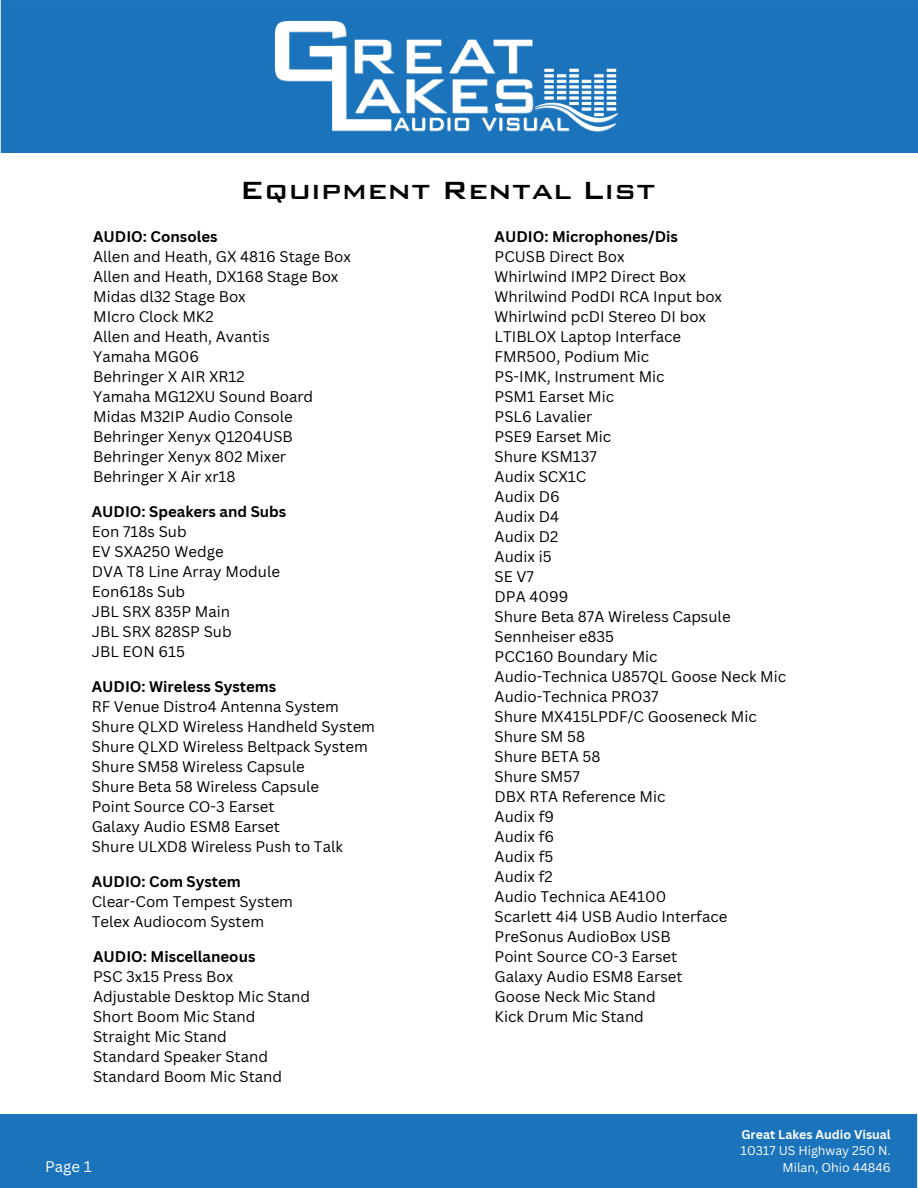
<style>
.page{position:relative;width:918px;height:1188px;background:#fff}
.page>*{position:absolute;margin:0;border:0;box-sizing:border-box;transform-origin:0 0}
.t1{font:700 33px "Banker Square";color:#000}
.t2{font:15px/20px "Canva Sans";color:#000}
.t3{font:15px "Canva Sans";color:#fff}
.t4{font:12.45px "Canva Sans";color:#fff}
.t5{font:700 12.45px "Canva Sans";color:#fff}
.s1{font-weight:700}
</style>
<div class="page">
<div style="left:1px;top:0;width:917px;height:153px;background:#1b74bb"></div>
<img style="left:274px;top:20px;width:345px;height:113px">
<div style="left:0;top:1114px;width:917px;height:74px;background:#1b74bb"></div>
<h1 class="t1" style="left:240px;top:174px;width:418px">Equipment Rental List</h1>
<h2 class="t2" style="left:93px;top:226px;width:259px"><span class="s1">AUDIO: Consoles<br></span>Allen and Heath, GX 4816 Stage Box<br>Allen and Heath, DX168 Stage Box<br>Midas dl32 Stage Box<br>MIcro Clock MK2<br>Allen and Heath, Avantis<br>Yamaha MG06<br>Behringer X AIR XR12<br>Yamaha MG12XU Sound Board<br>Midas M32IP Audio Console<br>Behringer Xenyx Q1204USB<br>Behringer Xenyx 802 Mixer<br>Behringer X Air xr18</h2>
<h2 class="t2" style="left:92px;top:501px;width:196px"><span class="s1">AUDIO: Speakers and Subs<br></span>Eon 718s Sub<br>EV SXA250 Wedge<br>DVA T8 Line Array Module<br>Eon618s Sub<br>JBL SRX 835P Main<br>JBL SRX 828SP Sub<br>JBL EON 615</h2>
<h2 class="t2" style="left:495px;top:226px;width:293px"><span class="s1">AUDIO: Microphones/Dis<br></span>PCUSB Direct Box<br>Whirlwind IMP2 Direct Box<br>Whrilwind PodDI RCA Input box<br>Whirlwind pcDI Stereo DI box<br>LTIBLOX Laptop Interface<br>FMR500, Podium Mic<br>PS-IMK, Instrument Mic<br>PSM1 Earset Mic<br>PSL6 Lavalier<br>PSE9 Earset Mic<br>Shure KSM137<br>Audix SCX1C<br>Audix D6<br>Audix D4<br>Audix D2<br>Audix i5<br>SE V7<br>DPA 4099<br>Shure Beta 87A Wireless Capsule<br>Sennheiser e835<br>PCC160 Boundary Mic<br>Audio-Technica U857QL Goose Neck Mic<br>Audio-Technica PRO37<br>Shure MX415LPDF/C Gooseneck Mic<br>Shure SM 58<br>Shure BETA 58<br>Shure SM57<br>DBX RTA Reference Mic<br>Audix f9<br>Audix f6<br>Audix f5<br>Audix f2<br>Audio Technica AE4100<br>Scarlett 4i4 USB Audio Interface<br>PreSonus AudioBox USB<br>Point Source CO-3 Earset<br>Galaxy Audio ESM8 Earset<br>Goose Neck Mic Stand<br>Kick Drum Mic Stand</h2>
<p class="t2" style="left:92px;top:676px;width:285px"><span class="s1">AUDIO: Wireless Systems<br></span>RF Venue Distro4 Antenna System<br>Shure QLXD Wireless Handheld System<br>Shure QLXD Wireless Beltpack System<br>Shure SM58 Wireless Capsule<br>Shure Beta 58 Wireless Capsule<br>Point Source CO-3 Earset<br>Galaxy Audio ESM8 Earset<br>Shure ULXD8 Wireless Push to Talk</p>
<h2 class="t2" style="left:92px;top:871px;width:203px"><span class="s1">AUDIO: Com System<br></span>Clear-Com Tempest System<br>Telex Audiocom System</h2>
<h2 class="t2" style="left:93px;top:946px;width:218px"><span class="s1">AUDIO: Miscellaneous<br></span>PSC 3x15 Press Box<br>Adjustable Desktop Mic Stand<br>Short Boom Mic Stand<br>Straight Mic Stand<br>Standard Speaker Stand<br>Standard Boom Mic Stand</h2>
<h2 class="t5" style="left:741px;top:1125px;width:151px">Great Lakes Audio Visual</h2>
<p class="t4" style="left:740px;top:1142px;width:152px">10317 US Highway 250 N.</p>
<p class="t3" style="left:45px;top:1156px;width:48px">Page 1</p>
<h2 class="t4" style="left:782px;top:1159px;width:110px">Milan, Ohio 44846</h2>
</div>
